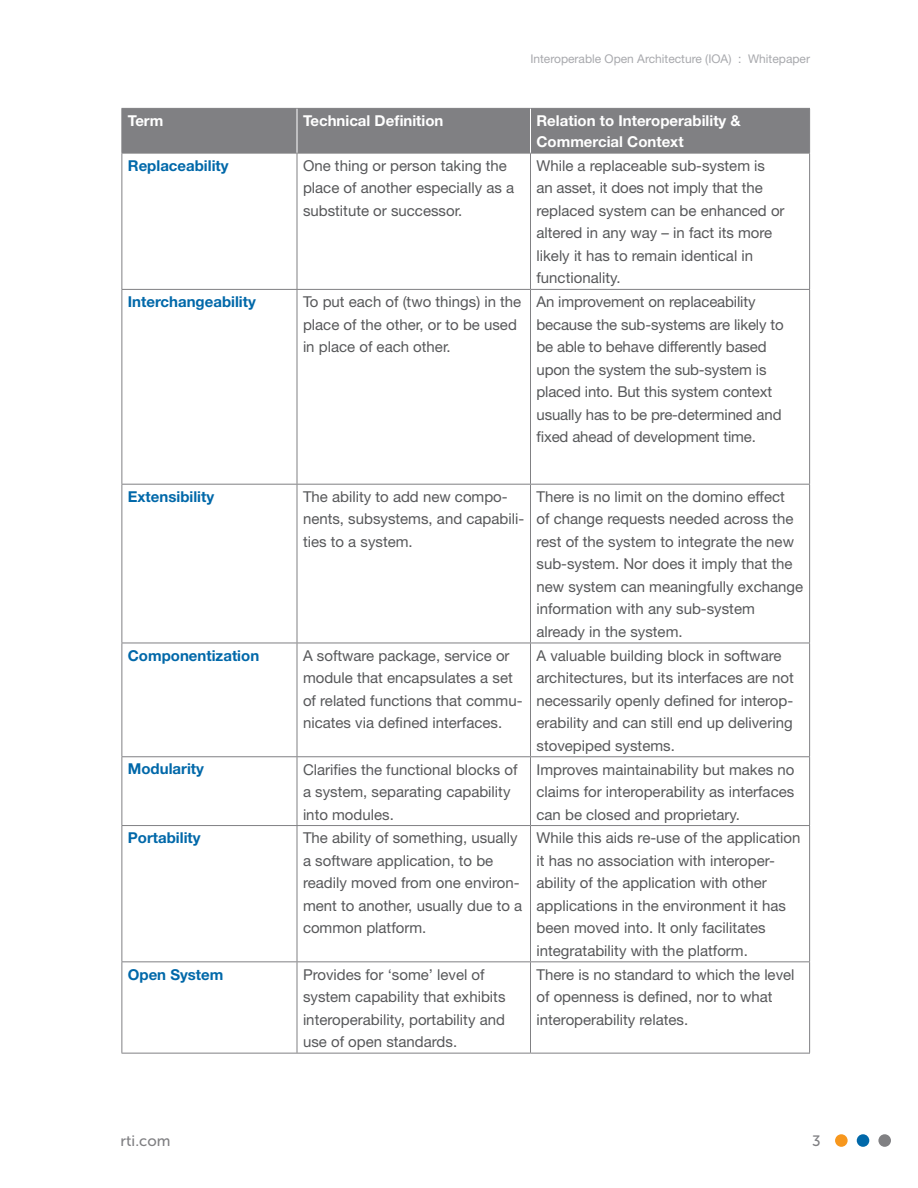
<style>
.page{position:relative;width:918px;height:1188px;background:#fff}
.page>*{position:absolute;margin:0;border:0;box-sizing:border-box;transform-origin:0 0}
.Technical_-_Body{font:15px/22.5px "Helvetica Neue";color:#57585a}
.Whitepaper_-_Table_L{font:700 15px "Helvetica Neue";color:#0068a9}
.Whitepaper_-_Table_H{font:700 15px/21px "Helvetica Neue";color:#fff}
.t1{font:15px "Museo Sans 500";color:#808083}
.t2{font:12px "Helvetica Neue";color:#a8a9ad}
</style>
<div class="page">
<div style="left:835px;top:1134px;width:13px;height:13px;background:#f7971d;border-radius:50%"></div>
<div style="left:857px;top:1134px;width:12px;height:13px;background:#0068a9;border-radius:50%"></div>
<div style="left:878px;top:1134px;width:13px;height:13px;background:#808083;border-radius:50%"></div>
<div style="left:123px;top:109px;width:686px;height:44px;background:#808083"></div>
<hr style="left:122px;top:153px;width:1px;height:136px;background:#808083">
<hr style="left:297px;top:153px;width:1px;height:136px;background:#808083">
<hr style="left:530px;top:153px;width:1px;height:136px;background:#808083">
<hr style="left:809px;top:153px;width:1px;height:136px;background:#808083">
<hr style="left:122px;top:290px;width:1px;height:194px;background:#808083">
<hr style="left:297px;top:290px;width:1px;height:194px;background:#808083">
<hr style="left:530px;top:290px;width:1px;height:194px;background:#808083">
<hr style="left:809px;top:290px;width:1px;height:194px;background:#808083">
<hr style="left:122px;top:108px;width:175px;height:1px;background:#808083">
<hr style="left:122px;top:109px;width:1px;height:44px;background:#808083">
<hr style="left:297px;top:108px;width:234px;height:1px;background:#808083">
<hr style="left:531px;top:108px;width:279px;height:1px;background:#808083">
<hr style="left:809px;top:109px;width:1px;height:44px;background:#808083">
<hr style="left:122px;top:153px;width:175px;height:1px;background:#808083">
<hr style="left:297px;top:153px;width:234px;height:1px;background:#808083">
<hr style="left:531px;top:153px;width:279px;height:1px;background:#808083">
<hr style="left:122px;top:289px;width:175px;height:1px;background:#808083">
<hr style="left:297px;top:289px;width:234px;height:1px;background:#808083">
<hr style="left:531px;top:289px;width:279px;height:1px;background:#808083">
<hr style="left:122px;top:484px;width:175px;height:1px;background:#808083">
<hr style="left:122px;top:485px;width:1px;height:158px;background:#808083">
<hr style="left:297px;top:484px;width:234px;height:1px;background:#808083">
<hr style="left:297px;top:485px;width:1px;height:158px;background:#808083">
<hr style="left:531px;top:484px;width:279px;height:1px;background:#808083">
<hr style="left:530px;top:485px;width:1px;height:158px;background:#808083">
<hr style="left:809px;top:485px;width:1px;height:158px;background:#808083">
<hr style="left:122px;top:643px;width:175px;height:1px;background:#808083">
<hr style="left:122px;top:643px;width:1px;height:113px;background:#808083">
<hr style="left:297px;top:643px;width:234px;height:1px;background:#808083">
<hr style="left:297px;top:643px;width:1px;height:113px;background:#808083">
<hr style="left:531px;top:643px;width:279px;height:1px;background:#808083">
<hr style="left:530px;top:643px;width:1px;height:113px;background:#808083">
<hr style="left:809px;top:643px;width:1px;height:113px;background:#808083">
<hr style="left:122px;top:756px;width:175px;height:1px;background:#808083">
<hr style="left:122px;top:757px;width:1px;height:68px;background:#808083">
<hr style="left:297px;top:756px;width:234px;height:1px;background:#808083">
<hr style="left:297px;top:757px;width:1px;height:68px;background:#808083">
<hr style="left:531px;top:756px;width:279px;height:1px;background:#808083">
<hr style="left:530px;top:757px;width:1px;height:68px;background:#808083">
<hr style="left:809px;top:757px;width:1px;height:68px;background:#808083">
<hr style="left:122px;top:825px;width:175px;height:1px;background:#808083">
<hr style="left:122px;top:826px;width:1px;height:135px;background:#808083">
<hr style="left:297px;top:825px;width:234px;height:1px;background:#808083">
<hr style="left:297px;top:826px;width:1px;height:135px;background:#808083">
<hr style="left:531px;top:825px;width:279px;height:1px;background:#808083">
<hr style="left:530px;top:826px;width:1px;height:135px;background:#808083">
<hr style="left:809px;top:826px;width:1px;height:135px;background:#808083">
<hr style="left:122px;top:961px;width:175px;height:1px;background:#808083">
<hr style="left:122px;top:962px;width:1px;height:91px;background:#808083">
<hr style="left:297px;top:961px;width:234px;height:1px;background:#808083">
<hr style="left:297px;top:962px;width:1px;height:91px;background:#808083">
<hr style="left:531px;top:961px;width:279px;height:1px;background:#808083">
<hr style="left:530px;top:962px;width:1px;height:91px;background:#808083">
<hr style="left:809px;top:962px;width:1px;height:91px;background:#808083">
<hr style="left:122px;top:1053px;width:175px;height:1px;background:#808083">
<hr style="left:297px;top:1053px;width:234px;height:1px;background:#808083">
<hr style="left:531px;top:1053px;width:279px;height:1px;background:#808083">
<hr style="left:297px;top:109px;width:1px;height:44px;background:#fff">
<hr style="left:530px;top:109px;width:1px;height:44px;background:#fff">
<p class="t2" style="left:530px;top:52px;width:281px">Interoperable Open Architecture (IOA) : Whitepaper</p>
<p class="Whitepaper_-_Table_H" style="left:128px;top:110px;width:37px">Term</p>
<p class="Whitepaper_-_Table_H" style="left:303px;top:110px;width:142px">Technical Definition</p>
<p class="Whitepaper_-_Table_H" style="left:537px;top:110px;width:206px">Relation to Interoperability &amp;<br>Commercial Context</p>
<p class="Whitepaper_-_Table_L" style="left:128px;top:156px;width:102px">Replaceability</p>
<p class="Technical_-_Body" style="left:303px;top:154px;width:213px">One thing or person taking the place of another especially as a substitute or successor.</p>
<p class="Technical_-_Body" style="left:537px;top:154px;width:250px">While a replaceable sub-system is an asset, it does not imply that the replaced system can be enhanced or altered in any way – in fact its more likely it has to remain identical in functionality.</p>
<p class="Whitepaper_-_Table_L" style="left:128px;top:292px;width:130px">Interchangeability</p>
<p class="Technical_-_Body" style="left:303px;top:290px;width:220px">To put each of (two things) in the place of the other, or to be used in place of each other.</p>
<p class="Technical_-_Body" style="left:537px;top:290px;width:249px">An improvement on replaceability because the sub-systems are likely to be able to behave differently based upon the system the sub-system is placed into. But this system context usually has to be pre-determined and fixed ahead of development time.</p>
<p class="Whitepaper_-_Table_L" style="left:128px;top:487px;width:88px">Extensibility</p>
<p class="Technical_-_Body" style="left:303px;top:485px;width:223px">The ability to add new compo&shy;nents, subsystems, and capabili&shy;ties to a system.</p>
<p class="Technical_-_Body" style="left:537px;top:485px;width:268px">There is no limit on the domino effect<br>of change requests needed across the rest of the system to integrate the new sub-system. Nor does it imply that the new system can meaningfully exchange information with any sub-system already in the system.</p>
<p class="Whitepaper_-_Table_L" style="left:128px;top:646px;width:133px">Componentization</p>
<p class="Technical_-_Body" style="left:303px;top:644px;width:221px">A software package, service or module that encapsulates a set of related functions that commu&shy;nicates via defined interfaces.</p>
<p class="Technical_-_Body" style="left:537px;top:644px;width:259px">A valuable building block in software architectures, but its interfaces are not necessarily openly defined for interop&shy;erability and can still end up delivering stovepiped systems.</p>
<p class="Whitepaper_-_Table_L" style="left:128px;top:760px;width:78px">Modularity</p>
<p class="Technical_-_Body" style="left:303px;top:758px;width:216px">Clarifies the functional blocks of a system, separating capability into modules.</p>
<p class="Technical_-_Body" style="left:537px;top:758px;width:259px;text-align:justify">Improves maintainability but makes no claims for interoperability as interfaces can be closed and proprietary.</p>
<p class="Whitepaper_-_Table_L" style="left:128px;top:829px;width:74px">Portability</p>
<p class="Technical_-_Body" style="left:303px;top:827px;width:221px">The ability of something, usually a software application, to be readily moved from one environ&shy;ment to another, usually due to a common platform.</p>
<p class="Technical_-_Body" style="left:537px;top:827px;width:265px">While this aids re-use of the application it has no association with interoper&shy;ability of the application with other applications in the environment it has been moved into. It only facilitates integratability with the platform.</p>
<p class="Whitepaper_-_Table_L" style="left:128px;top:965px;width:97px">Open System</p>
<p class="Technical_-_Body" style="left:303px;top:963px;width:204px">Provides for ‘some’ level of system capability that exhibits interoperability, portability and use of open standards.</p>
<p class="Technical_-_Body" style="left:537px;top:963px;width:260px">There is no standard to which the level of openness is defined, nor to what interoperability relates.</p>
<p class="t1" style="left:121px;top:1133px;width:51px">rti.com</p>
<p class="t1" style="left:812px;top:1133px;width:10px">3</p>
</div>
